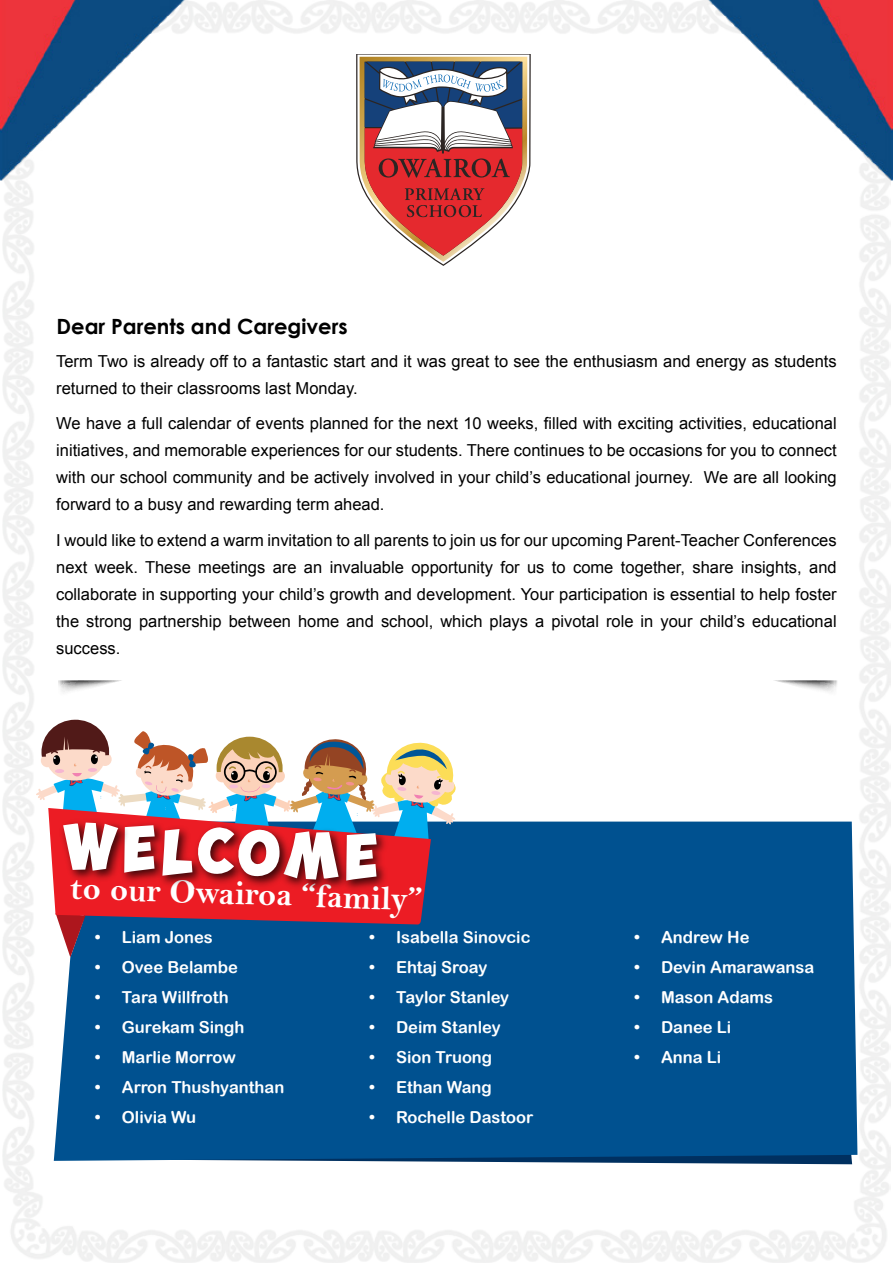
<style>
.page{position:relative;width:893px;height:1263px;background:#fff}
.page>*{position:absolute;margin:0;border:0;box-sizing:border-box;transform-origin:0 0}
.t1{font:34.2px "Bell MT Bold";color:#fff}
.t2{font:700 21px "Century Gothic";color:#000}
.t3{font:16.5px/27px "Arial";color:#000;text-align:justify}
.t4{font:16.5px "Arial Rounded MT Bold";color:#fff}
</style>
<div class="page">
<img style="left:706px;top:0;width:187px;height:181px">
<img style="left:0;top:0;width:187px;height:181px">
<svg style="left:356px;top:54px;width:175px;height:212px"></svg>
<div style="left:54px;top:821px;width:803px;height:340px;background:#005190"></div>
<svg style="left:36px;top:719px;width:421px;height:238px"></svg>
<svg style="left:58px;top:680px;width:64px;height:15px"></svg>
<svg style="left:773px;top:680px;width:64px;height:15px"></svg>
<p class="t2" style="left:57px;top:311px;width:293px">Dear Parents and Caregivers</p>
<p class="t3" style="left:56px;top:348px;width:782px">Term Two is already off to a fantastic start and it was great to see the enthusiasm and energy as students returned to their classrooms last Monday.</p>
<p class="t3" style="left:56px;top:410px;width:782px">We have a full calendar of events planned for the next 10 weeks, filled with exciting activities, educational initiatives, and memorable experiences for our students. There continues to be occasions for you to connect with our school community and be actively involved in your child’s educational journey. We are all looking forward to a busy and rewarding term ahead.</p>
<p class="t3" style="left:56px;top:527px;width:782px">I would like to extend a warm invitation to all parents to join us for our upcoming Parent-Teacher Conferences next week. These meetings are an invaluable opportunity for us to come together, share insights, and collaborate in supporting your child’s growth and development. Your participation is essential to help foster the strong partnership between home and school, which plays a pivotal role in your child’s educational success.</p>
<p class="t1" style="left:71px;top:867px;width:354px;rotate:2deg">to our Owairoa “family”</p>
<p class="t4" style="left:95px;top:927px;width:120px">• Liam Jones</p>
<p class="t4" style="left:95px;top:957px;width:145px">• Ovee Belambe</p>
<p class="t4" style="left:95px;top:987px;width:135px">• Tara Willfroth</p>
<p class="t4" style="left:95px;top:1017px;width:151px">• Gurekam Singh</p>
<p class="t4" style="left:95px;top:1047px;width:143px">• Marlie Morrow</p>
<p class="t4" style="left:95px;top:1077px;width:191px">• Arron Thushyanthan</p>
<p class="t4" style="left:95px;top:1107px;width:103px">• Olivia Wu</p>
<p class="t4" style="left:369px;top:927px;width:163px">• Isabella Sinovcic</p>
<p class="t4" style="left:369px;top:957px;width:120px">• Ehtaj Sroay</p>
<p class="t4" style="left:369px;top:987px;width:142px">• Taylor Stanley</p>
<p class="t4" style="left:369px;top:1017px;width:133px">• Deim Stanley</p>
<p class="t4" style="left:369px;top:1047px;width:125px">• Sion Truong</p>
<p class="t4" style="left:369px;top:1077px;width:124px">• Ethan Wang</p>
<p class="t4" style="left:369px;top:1107px;width:166px">• Rochelle Dastoor</p>
<p class="t4" style="left:634px;top:927px;width:117px">• Andrew He</p>
<p class="t4" style="left:634px;top:957px;width:182px">• Devin Amarawansa</p>
<p class="t4" style="left:634px;top:987px;width:141px">• Mason Adams</p>
<p class="t4" style="left:634px;top:1017px;width:99px">• Danee Li</p>
<p class="t4" style="left:634px;top:1047px;width:89px">• Anna Li</p>
</div>
